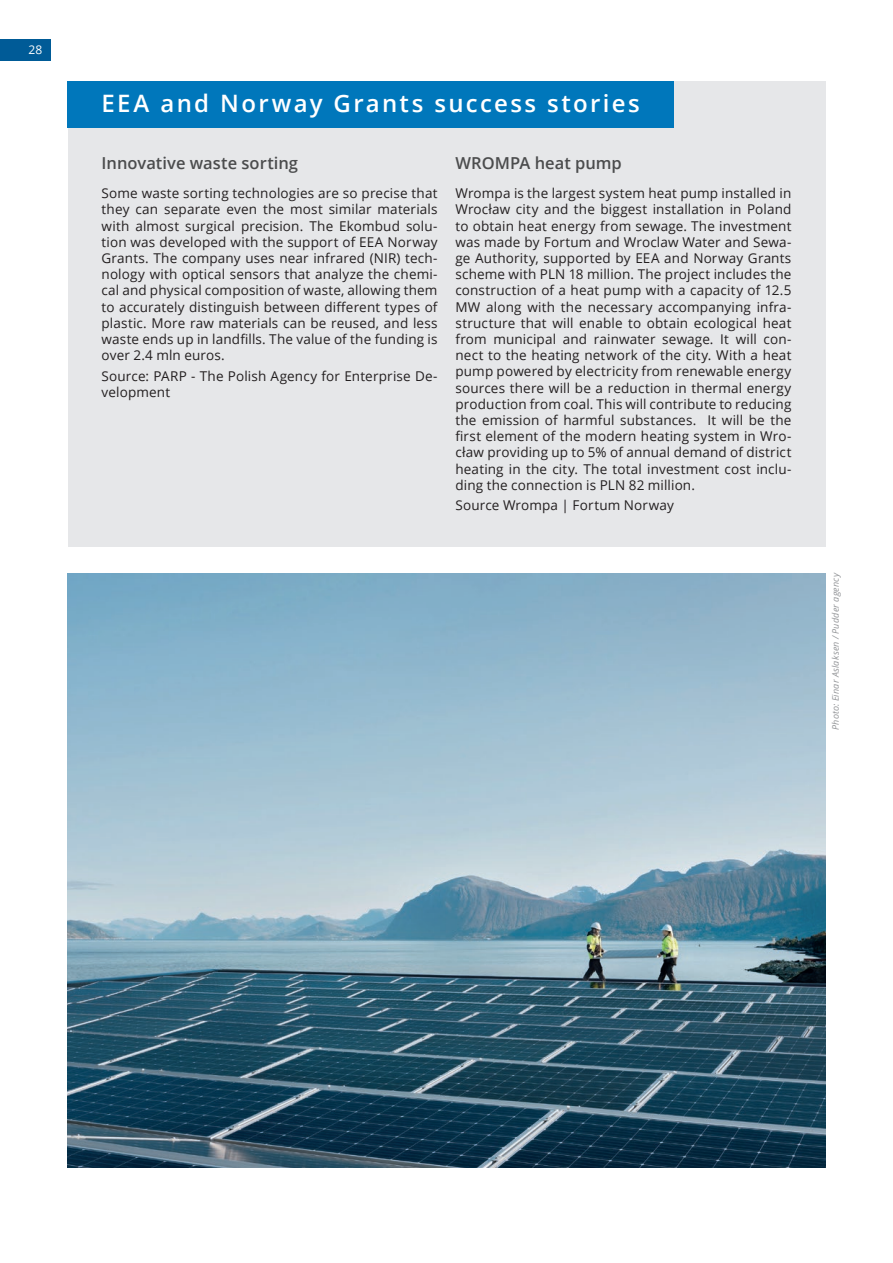
<style>
.page{position:relative;width:893px;height:1263px;background:#fff}
.page>*{position:absolute;margin:0;border:0;box-sizing:border-box;transform-origin:0 0}
.Grants_sucess_stories_title{font:600 24px "Open Sans";letter-spacing:.095em;color:#fff}
.OB_title_01{font:600 16.5px "Open Sans";color:#4b4c4d}
.OB_tetx_01{font:13.5px/16.2px "Open Sans";letter-spacing:.01em;color:#231f20;text-align:justify}
.t1{font:12px "Open Sans";color:#fff}
.Photo_02{font:italic 9px "Open Sans";letter-spacing:.025em;color:#939598}
</style>
<div class="page">
<div style="left:0;top:39px;width:51px;height:21px;background:#005b97"></div>
<div style="left:68px;top:81px;width:757px;height:465px;background:#e6e7e9"></div>
<div style="left:68px;top:81px;width:606px;height:47px;background:#07b"></div>
<img style="left:68px;top:573px;width:757px;height:594px">
<p class="t1" style="left:29px;top:42px;width:15px">28</p>
<p class="Grants_sucess_stories_title" style="left:102px;top:87px;width:540px">EEA and Norway Grants success stories</p>
<p class="OB_title_01" style="left:455px;top:152px;width:168px">WROMPA heat pump</p>
<p class="OB_tetx_01" style="left:455px;top:185px;width:337px">Wrompa is the largest system heat pump installed in Wrocław city and the biggest installation in Poland to obtain heat energy from sewage. The investment was made by Fortum and Wroclaw Water and Sewa&shy;ge Authority, supported by EEA and Norway Grants scheme with PLN 18 million. The project includes the construction of a heat pump with a capacity of 12.5<br>MW along with the necessary accompanying infra&shy;structure that will enable to obtain ecological heat from municipal and rainwater sewage. It will con&shy;nect to the heating network of the city. With a heat pump powered by electricity from renewable energy sources there will be a reduction in thermal energy production from coal. This will contribute to reducing the emission of harmful substances. It will be the first element of the modern heating system in Wro&shy;cław providing up to 5% of annual demand of district heating in the city. The total investment cost inclu&shy;ding the connection is PLN 82 million.</p>
<p class="OB_tetx_01" style="left:455px;top:497px;width:220px">Source Wrompa | Fortum Norway</p>
<p class="OB_title_01" style="left:102px;top:152px;width:198px">Innovative waste sorting</p>
<p class="OB_tetx_01" style="left:102px;top:185px;width:337px">Some waste sorting technologies are so precise that they can separate even the most similar materials with almost surgical precision. The Ekombud solu&shy;tion was developed with the support of EEA Norway Grants. The company uses near infrared (NIR) tech&shy;nology with optical sensors that analyze the chemi&shy;cal and physical composition of waste, allowing them to accurately distinguish between different types of plastic. More raw materials can be reused, and less waste ends up in landfills. The value of the funding is over 2.4 mln euros.</p>
<p class="OB_tetx_01" style="left:102px;top:367px;width:337px">Source: PARP - The Polish Agency for Enterprise De&shy;velopment</p>
<p class="Photo_02" style="left:829px;top:730px;width:160px;rotate:-90deg">Photo: Einar Aslaksen / Pudder agency</p>
</div>
